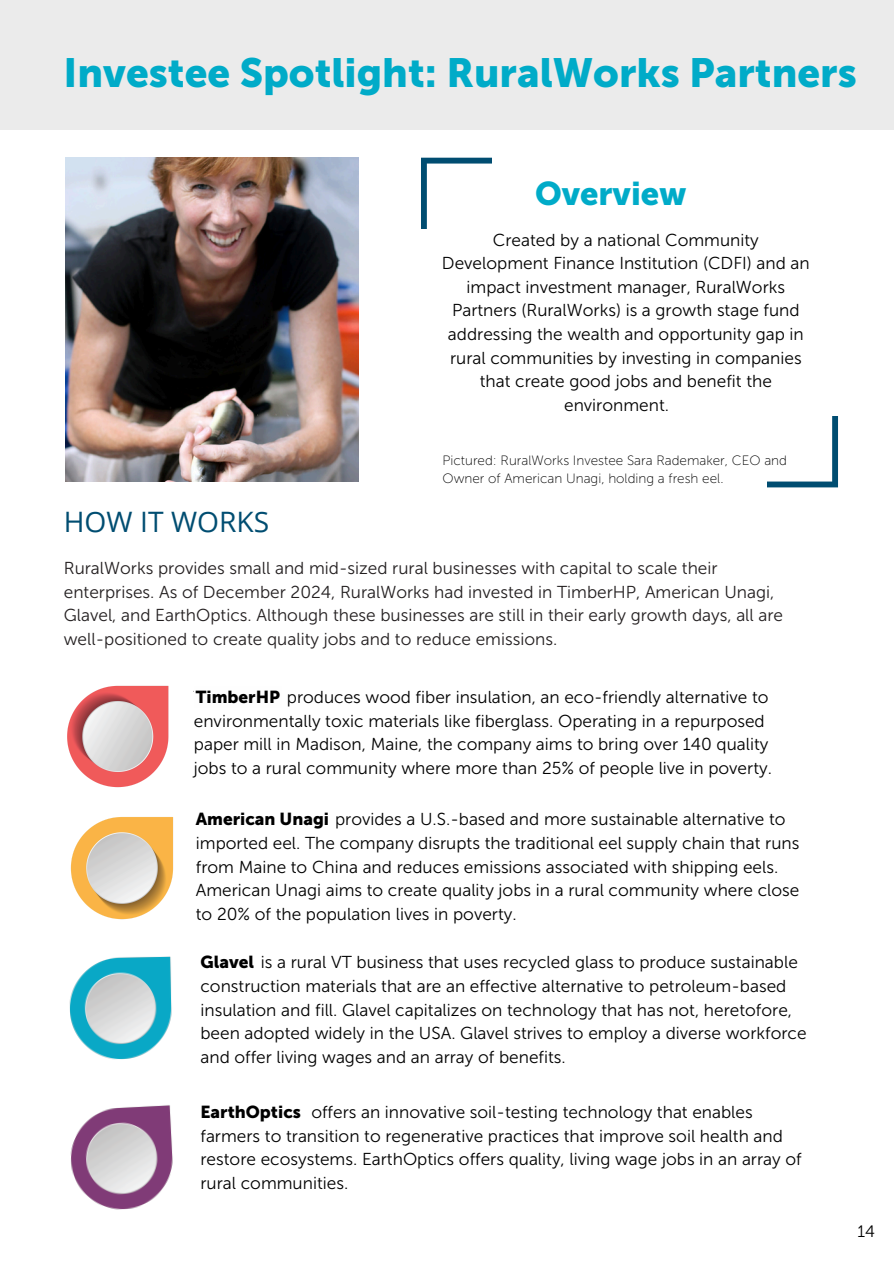
<style>
.page{position:relative;width:894px;height:1264px;background:#fff}
.page>*{position:absolute;margin:0;border:0;box-sizing:border-box;transform-origin:0 0}
.t1{font:40.5px "Museo Sans 900";color:#00abc8}
.t2{font:32.7px "Museo Sans 900";color:#00abc8}
.t3{font:28.2px "Open Sans";color:#004d71}
.t4{font:17.25px/23.7px "Museo Sans 300";color:#000}
.t5{font:17.25px/23.7px "Museo Sans 300";color:#231f20}
.t6{font:17.25px "Museo Sans 900";color:#000}
.t7{font:16.5px "Museo Sans 300";color:#000}
.t8{font:13.5px/18px "Museo Sans 100";color:#000}
.s1{font-family:"Museo Sans 900"}
</style>
<div class="page">
<div style="left:0;top:0;width:893px;height:129px;background:#ebebeb"></div>
<svg style="left:421px;top:158px;width:71px;height:70px"></svg>
<svg style="left:767px;top:416px;width:70px;height:71px"></svg>
<img style="left:66px;top:158px;width:292px;height:323px">
<img style="left:70px;top:817px;width:104px;height:103px">
<img style="left:67px;top:685px;width:102px;height:103px">
<img style="left:69px;top:956px;width:103px;height:104px">
<img style="left:70px;top:1105px;width:103px;height:105px">
<h1 class="t1" style="left:64px;top:49px;width:794px">Investee Spotlight: RuralWorks Partners</h1>
<h3 class="t2" style="left:535px;top:174px;width:153px">Overview</h3>
<p class="t4" style="left:493px;top:228px;width:267px">Created by a national Community</p>
<p class="t4" style="left:442px;top:251px;width:369px">Development Finance Institution (CDFI) and an</p>
<p class="t4" style="left:466px;top:275px;width:320px">impact investment manager, RuralWorks</p>
<p class="t4" style="left:452px;top:299px;width:349px">Partners (RuralWorks) is a growth stage fund</p>
<p class="t4" style="left:448px;top:322px;width:357px">addressing the wealth and opportunity gap in</p>
<p class="t4" style="left:450px;top:346px;width:353px">rural communities by investing in companies</p>
<p class="t4" style="left:479px;top:369px;width:293px">that create good jobs and benefit the</p>
<p class="t4" style="left:564px;top:393px;width:106px">environment.</p>
<h4 class="t8" style="left:442px;top:451px;width:346px">Pictured: RuralWorks Investee Sara Rademaker, CEO and<br>Owner of American Unagi, holding a fresh eel.</h4>
<p class="t3" style="left:64px;top:502px;width:207px">HOW IT WORKS</p>
<h5 class="t5" style="left:64px;top:556px;width:720px">RuralWorks provides small and mid-sized rural businesses with capital to scale their enterprises. As of December 2024, RuralWorks had invested in TimberHP, American Unagi, Glavel, and EarthOptics. Although these businesses are still in their early growth days, all are well-positioned to create quality jobs and to reduce emissions.</h5>
<p class="t6" style="left:196px;top:686px;width:86px">TimberHP</p>
<h5 class="t4" style="left:194px;top:685px;width:579px;text-align:center">imberHP produces wood fiber insulation, an eco-friendly alternative to environmentally toxic materials like fiberglass. Operating in a repurposed paper mill in Madison, Maine, the company aims to bring over 140 quality jobs to a rural community where more than 25% of people live in poverty.</h5>
<h2 class="t6" style="left:196px;top:809px;width:135px">American Unagi</h2>
<p class="t4" style="left:196px;top:807px;width:605px;text-indent:42px">ican Unagi provides a U.S.-based and more sustainable alternative to imported eel. The company disrupts the traditional eel supply chain that runs from Maine to China and reduces emissions associated with shipping eels.<br>American Unagi aims to create quality jobs in a rural community where close to 20% of the population lives in poverty.</p>
<p class="t4" style="left:200px;top:950px;width:607px"><span class="s1">Glavel</span> is a rural VT business that uses recycled glass to produce sustainable construction materials that are an effective alternative to petroleum-based insulation and fill. Glavel capitalizes on technology that has not, heretofore, been adopted widely in the USA. Glavel strives to employ a diverse workforce and offer living wages and an array of benefits.</p>
<h4 class="t4" style="left:200px;top:1100px;width:602px;text-indent:25px">thOptics offers an innovative soil-testing technology that enables farmers to transition to regenerative practices that improve soil health and restore ecosystems. EarthOptics offers quality, living wage jobs in an array of rural communities.</h4>
<p class="t6" style="left:200px;top:1101px;width:102px">EarthOptics</p>
<h5 class="t7" style="left:857px;top:1221px;width:19px">14</h5>
</div>
